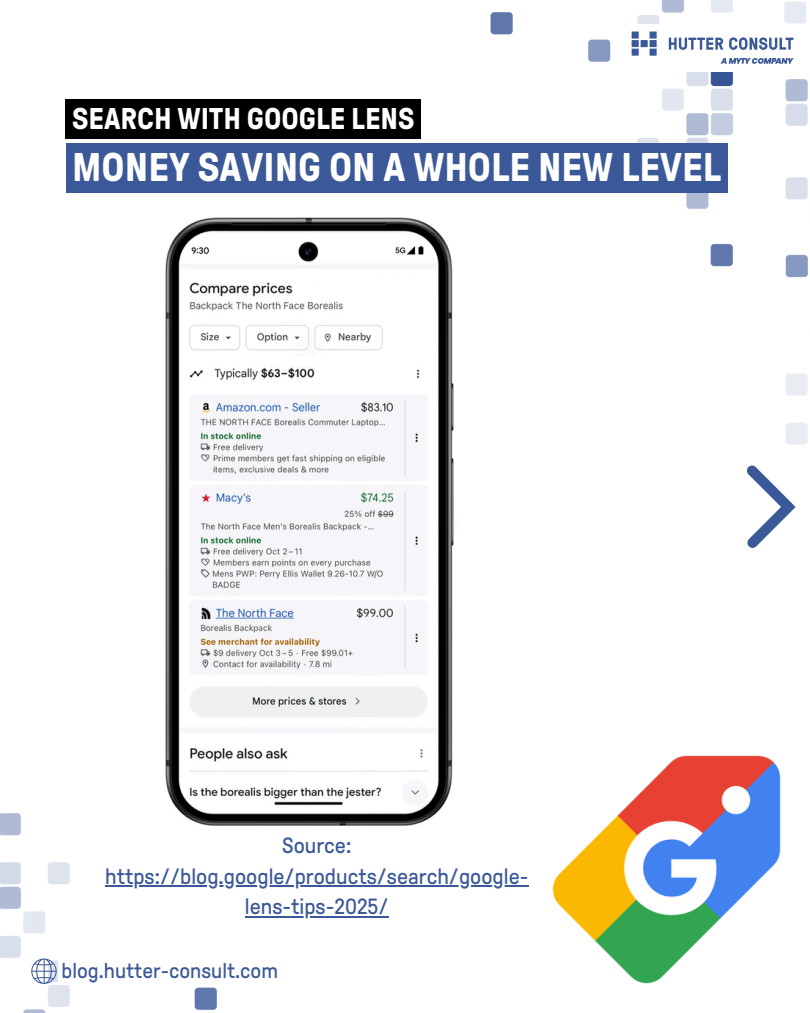
<style>
.page{position:relative;width:810px;height:1013px;background:#fff}
.page>*{position:absolute;margin:0;border:0;box-sizing:border-box;transform-origin:0 0}
.t1{font:700 40px "GT Pressura";color:#fff}
.t2{font:700 30px "GT Pressura";color:#fff}
.t3{font:22px "GT Pressura";color:#3b5998}
.t4{font:21.3px "GT Pressura";color:#3b5998}
</style>
<div class="page">
<img style="left:0;top:813px;width:231px;height:199px">
<img style="left:490px;top:0;width:318px;height:445px">
<svg style="left:747px;top:465px;width:49px;height:82px"></svg>
<div style="left:632px;top:24px;width:178px;height:48px;background:#fff"></div>
<svg style="left:632px;top:32px;width:25px;height:24px"></svg>
<div style="left:650px;top:32px;width:7px;height:7px;background:#3b5998"></div>
<svg style="left:669px;top:38px;width:54px;height:12px"></svg>
<svg style="left:729px;top:37px;width:64px;height:13px"></svg>
<svg style="left:721px;top:58px;width:73px;height:6px"></svg>
<svg style="left:31px;top:958px;width:26px;height:25px"></svg>
<div style="left:58px;top:957px;width:223px;height:27px;background:#fff"></div>
<img style="left:524px;top:755px;width:257px;height:229px">
<img style="left:131px;top:200px;width:371px;height:625px">
<div style="left:65px;top:99px;width:356px;height:40px;background:#000"></div>
<div style="left:66px;top:143px;width:662px;height:50px;background:#3b5998"></div>
<hr style="left:105px;top:885px;width:423px;height:1px;background:#3b5998">
<hr style="left:245px;top:915px;width:144px;height:2px;background:#3b5998">
<p class="t2" style="left:72px;top:102px;width:344px">SEARCH WITH GOOGLE LENS</p>
<h2 class="t1" style="left:72px;top:146px;width:651px">MONEY SAVING ON A WHOLE NEW LEVEL</h2>
<h1 class="t3" style="left:282px;top:833px;width:71px">Source:</h1>
<p class="t3" style="left:105px;top:864px;width:425px">https://blog.google/products/search/google-</p>
<p class="t3" style="left:245px;top:894px;width:145px">lens-tips-2025/</p>
<p class="t4" style="left:62px;top:958px;width:218px">blog.hutter-consult.com</p>
</div>
